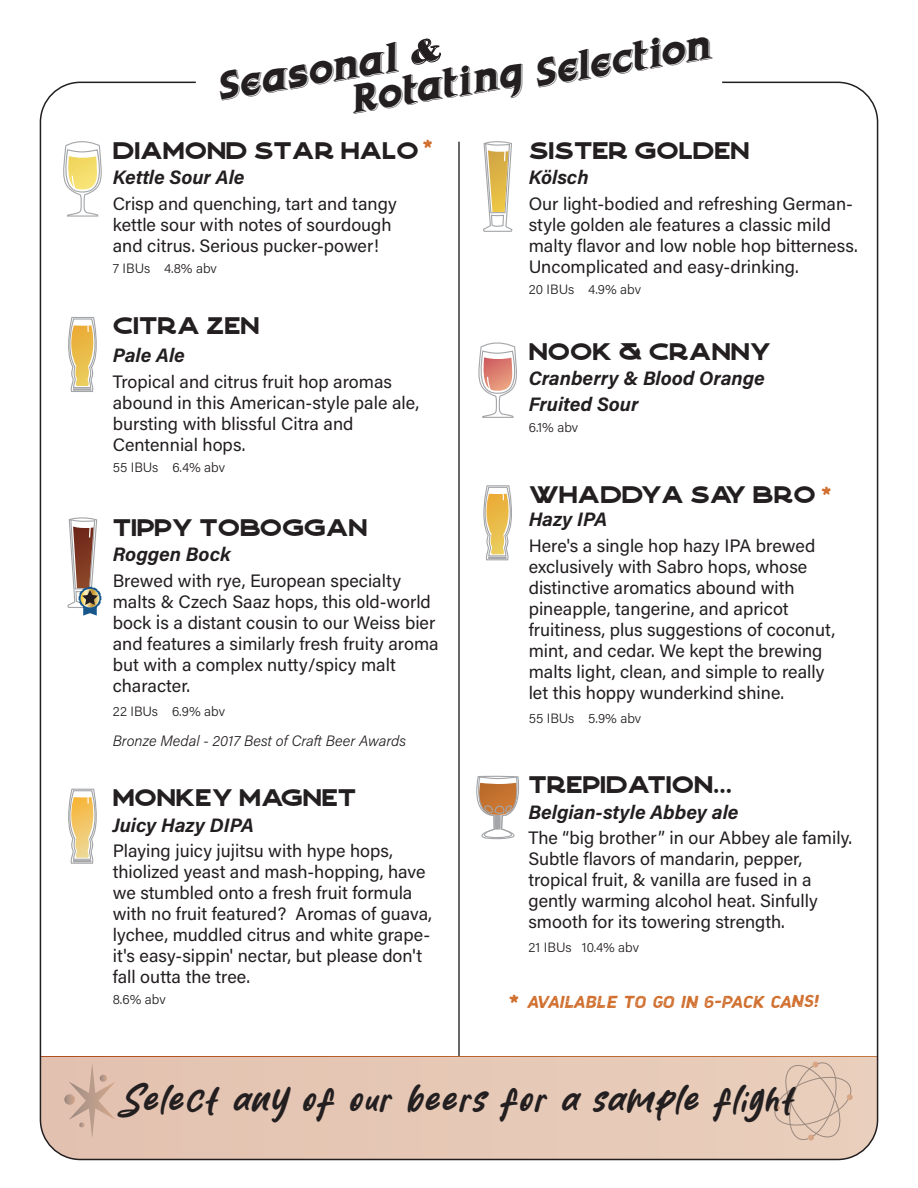
<style>
.page{position:relative;width:918px;height:1188px;background:#fff}
.page>*{position:absolute;margin:0;border:0;box-sizing:border-box;transform-origin:0 0}
.t1{font:italic 38.85px "Javanica Free Trial";color:#231f20}
.t2{font:32.4px "Bitcheese";letter-spacing:.05em;color:#231f20}
.t3{font:27px "HOCCENCAPSSTAMP";color:#d06e2d}
.t4{font:24px "Crafter";color:#231f20}
.t5{font:italic 700 19.5px/25.5px "Acumin Pro";color:#231f20}
.t6{font:18px/21px "Acumin Pro";color:#231f20}
.t7{font:italic 16.2px "HOCCENCAPSSTAMP";color:#d06e2d}
.t8{font:italic 300 15px "Acumin Pro";color:#231f20}
.t9{font:300 13.5px "Acumin Pro";color:#231f20}
.s1{font-family:"Elephant";font-size:30.45px}
.s2{font-size:19.5px}
</style>
<div class="page">
<div style="left:40px;top:1057px;width:838px;height:102px;background:#e6c8b5"></div>
<div style="left:812px;top:1061px;width:7px;height:7px;border:1px solid #fff;border-radius:2px"></div>
<svg style="left:774px;top:1062px;width:79px;height:78px;background:#e1c7b4"></svg>
<svg style="left:64px;top:1063px;width:52px;height:76px;background:#d9b9a7"></svg>
<svg style="left:43px;top:1056px;width:832px;height:1px"></svg>
<hr style="left:458px;top:142px;width:2px;height:914px;background:#231f20">
<svg style="left:483px;top:141px;width:30px;height:91px"></svg>
<svg style="left:483px;top:486px;width:29px;height:75px"></svg>
<svg style="left:68px;top:789px;width:29px;height:75px"></svg>
<svg style="left:412px;top:39px;width:29px;height:26px"></svg>
<svg style="left:68px;top:317px;width:29px;height:75px"></svg>
<div style="left:73px;top:388px;width:18px;height:3px;border:1px solid #a3a5a8"></div>
<svg style="left:63px;top:141px;width:39px;height:76px"></svg>
<svg style="left:478px;top:342px;width:39px;height:76px"></svg>
<svg style="left:67px;top:517px;width:34px;height:99px"></svg>
<svg style="left:476px;top:775px;width:44px;height:65px"></svg>
<h1 class="t1" style="left:214px;top:71px;width:226px;rotate:-9deg">Seasonal <span class="s1">&amp;</span></h1>
<h1 class="t1" style="left:348px;top:84px;width:174px;rotate:-9deg">Rotating</h1>
<h1 class="t1" style="left:531px;top:57px;width:181px;rotate:-9deg">Selection</h1>
<h3 class="t3" style="left:422px;top:138px;width:13px">*</h3>
<h3 class="t4" style="left:113px;top:137px;width:307px">DIAMOND STAR HALO</h3>
<p class="t5" style="left:113px;top:163px;width:133px">Kettle Sour Ale</p>
<p class="t6" style="left:113px;top:192px;width:285px">Crisp and quenching, tart and tangy kettle sour with notes of sourdough and citrus. Serious pucker-power!</p>
<p class="t9" style="left:113px;top:259px;width:106px">7 IBUs 4.8% abv</p>
<h3 class="t4" style="left:113px;top:312px;width:148px">CITRA ZEN</h3>
<p class="t5" style="left:113px;top:342px;width:74px">Pale Ale</p>
<p class="t6" style="left:113px;top:370px;width:308px">Tropical and citrus fruit hop aromas abound in this American-style pale ale, bursting with blissful Citra and<br>Centennial hops.</p>
<p class="t9" style="left:113px;top:458px;width:114px">55 IBUs 6.4% abv</p>
<h3 class="t4" style="left:113px;top:514px;width:256px">TIPPY TOBOGGAN</h3>
<p class="t5" style="left:113px;top:541px;width:119px">Roggen Bock</p>
<p class="t6" style="left:113px;top:569px;width:327px">Brewed with rye, European specialty malts &amp; Czech Saaz hops, this old-world bock <span class="s2">i</span>s a distant cousin to our Weiss bier and features a similarly fresh fruity aroma but with a complex nutty/spicy malt character.</p>
<p class="t9" style="left:113px;top:702px;width:114px">22 IBUs 6.9% abv</p>
<p class="t8" style="left:113px;top:730px;width:295px">Bronze Medal - 2017 Best of Craft Beer Awards</p>
<h3 class="t4" style="left:113px;top:784px;width:245px">MONKEY MAGNET</h3>
<p class="t5" style="left:113px;top:811px;width:142px">Juicy Hazy DIPA</p>
<p class="t6" style="left:113px;top:839px;width:321px">Playing juicy jujitsu with hype hops, thiolized yeast and mash-hopping, have we stumbled onto a fresh fruit formula with no fruit featured? Aromas of guava, lychee, muddled citrus and white grape&shy;it's easy-sippin' nectar, but please don't fall outta the tree.</p>
<p class="t9" style="left:113px;top:990px;width:54px">8.6% abv</p>
<h3 class="t4" style="left:529px;top:137px;width:222px">SISTER GOLDEN</h3>
<p class="t5" style="left:529px;top:163px;width:61px">Kölsch</p>
<p class="t6" style="left:529px;top:192px;width:331px">Our light-bodied and refreshing German&shy;style golden ale features a classic mild malty flavor and low noble hop bitterness.<br>Uncomplicated and easy-drinking.</p>
<p class="t9" style="left:529px;top:280px;width:114px">20 IBUs 4.9% abv</p>
<h3 class="t4" style="left:529px;top:338px;width:244px">NOOK &amp; CRANNY</h3>
<p class="t5" style="left:529px;top:365px;width:238px">Cranberry &amp; Blood Orange<br>Fruited Sour</p>
<p class="t9" style="left:529px;top:418px;width:51px">6.1% abv</p>
<h3 class="t4" style="left:529px;top:481px;width:288px">WHADDYA SAY BRO</h3>
<p class="t5" style="left:529px;top:506px;width:80px">Hazy IPA</p>
<p class="t6" style="left:529px;top:534px;width:308px">Here's a single hop hazy IPA brewed exclusively with Sabro hops, whose distinctive aromatics abound with pineapple, tangerine, and apricot fruitiness, plus suggestions of coconut, mint, and cedar. We kept the brewing malts light, clean, and simple to really let this hoppy wunderkind shine.</p>
<p class="t9" style="left:529px;top:709px;width:114px">55 IBUs 5.9% abv</p>
<h3 class="t3" style="left:821px;top:484px;width:13px">*</h3>
<h3 class="t4" style="left:529px;top:771px;width:205px">TREPIDATION...</h3>
<p class="t5" style="left:529px;top:798px;width:212px">Belgian-style Abbey ale</p>
<p class="t6" style="left:529px;top:827px;width:325px">The “big brother” in our Abbey ale family.<br>Subtle flavors of mandarin, pepper, tropical fruit, &amp; vanilla are fused in a gently warming alcohol heat. Sinfully smooth for its towering strength.</p>
<p class="t9" style="left:529px;top:938px;width:112px">21 IBUs 10.4% abv</p>
<h3 class="t3" style="left:508px;top:993px;width:13px">*</h3>
<p class="t7" style="left:527px;top:994px;width:295px">AVAILABLE TO GO IN 6-PACK CANS!</p>
<h2 class="t2" style="left:121px;top:1076px;width:676px">Select any of our beers for a sample flight</h2>
</div>
